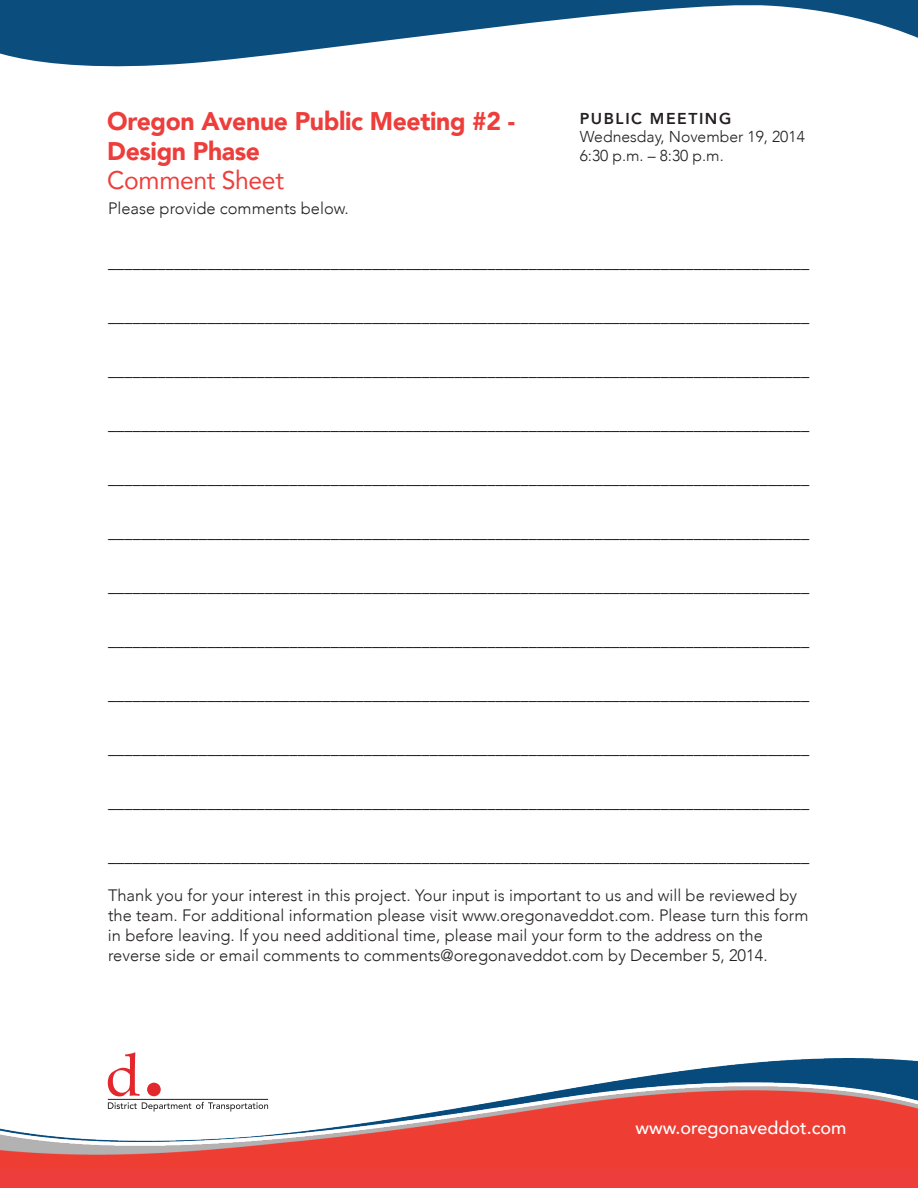
<style>
.page{position:relative;width:918px;height:1188px;background:#fff}
.page>*{position:absolute;margin:0;border:0;box-sizing:border-box;transform-origin:0 0}
.t1{font:900 25.5px/29.7px "Avenir";letter-spacing:-.015em;color:#ed3e3b}
.t2{font:25.5px "Avenir";letter-spacing:-.015em;color:#ed3e3b}
.t3{font:500 18px "Avenir";color:#fff}
.t4{font:16.5px "Avenir";color:#231f20}
.t5{font:300 16.5px/19.8px "Avenir";color:#231f20}
.t6{font:300 15.75px/18.9px "Avenir";color:#231f20}
.t7{font:800 15.75px "Avenir";letter-spacing:.1em;color:#231f20}
</style>
<div class="page">
<div style="left:0;top:1159px;width:918px;height:29px;background:#ed3e3b"></div>
<img style="left:0;top:1058px;width:918px;height:101px">
<svg style="left:0;top:0;width:918px;height:67px;fill:#0b4d7c"></svg>
<svg style="left:108px;top:1052px;width:32px;height:44px"></svg>
<svg style="left:147px;top:1083px;width:14px;height:13px"></svg>
<hr style="left:108px;top:1099px;width:160px;height:1px;background:#231f20">
<svg style="left:108px;top:1102px;width:160px;height:10px"></svg>
<h1 class="t1" style="left:107px;top:106px;width:409px">Oregon Avenue Public Meeting #2 -<br>Design Phase</h1>
<h1 class="t2" style="left:107px;top:160px;width:178px">Comment Sheet</h1>
<p class="t5" style="left:108px;top:198px;width:242px">Please provide comments below.</p>
<p class="t7" style="left:580px;top:106px;width:153px">PUBLIC MEETING</p>
<p class="t6" style="left:580px;top:128px;width:227px">Wednesday, November 19, 2014<br>6:30 p.m. – 8:30 p.m.</p>
<p class="t4" style="left:108px;top:249px;width:703px">_____________________________________________________________________________________</p>
<p class="t4" style="left:108px;top:303px;width:703px">_____________________________________________________________________________________</p>
<p class="t4" style="left:108px;top:357px;width:703px">_____________________________________________________________________________________</p>
<p class="t4" style="left:108px;top:411px;width:703px">_____________________________________________________________________________________</p>
<p class="t4" style="left:108px;top:465px;width:703px">_____________________________________________________________________________________</p>
<p class="t4" style="left:108px;top:519px;width:703px">_____________________________________________________________________________________</p>
<p class="t4" style="left:108px;top:573px;width:703px">_____________________________________________________________________________________</p>
<p class="t4" style="left:108px;top:627px;width:703px">_____________________________________________________________________________________</p>
<p class="t4" style="left:108px;top:681px;width:703px">_____________________________________________________________________________________</p>
<p class="t4" style="left:108px;top:735px;width:703px">_____________________________________________________________________________________</p>
<p class="t4" style="left:108px;top:789px;width:703px">_____________________________________________________________________________________</p>
<p class="t4" style="left:108px;top:843px;width:703px">_____________________________________________________________________________________</p>
<p class="t5" style="left:108px;top:886px;width:702px">Thank you for your interest in this project. Your input is important to us and will be reviewed by the team. For additional information please visit www.oregonaveddot.com. Please turn this form in before leaving. If you need additional time, please mail your form to the address on the reverse side or email comments to comments@oregonaveddot.com by December 5, 2014.</p>
<p class="t3" style="left:636px;top:1112px;width:213px">www.oregonaveddot.com</p>
</div>
